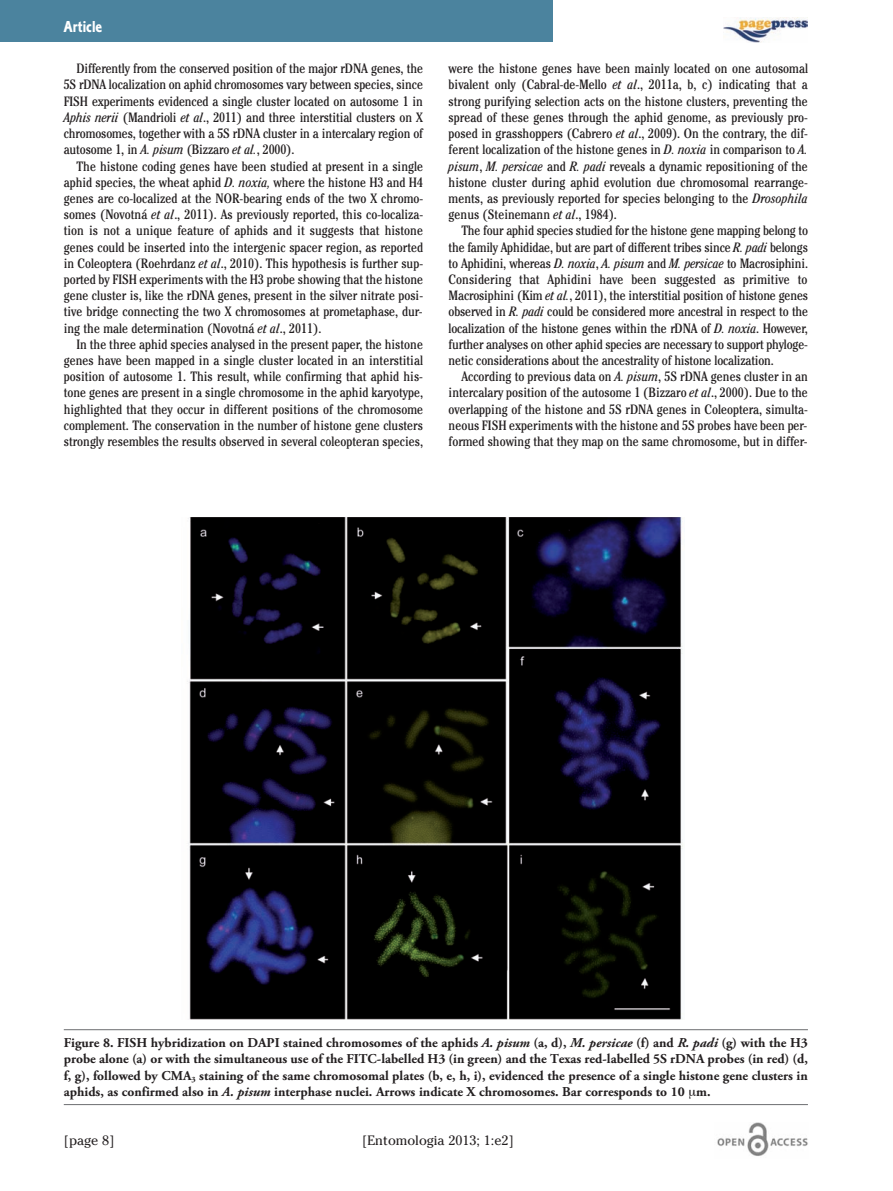
<style>
.page{position:relative;width:893px;height:1191px;background:#fff}
.page>*{position:absolute;margin:0;border:0;box-sizing:border-box;transform-origin:0 0}
.t1{font:16.5px "Corinthian Bold Condensed Plain";color:#fff}
.t2{font:condensed 13.5px/16.2px "Cheltenham";color:#231f20;text-align:justify}
.t3{font:700 13.5px/16.2px "Adobe Garamond Pro";color:#231f20;text-align:justify}
.t4{font:13.5px "Cheltenham";color:#231f20}
.s1{font-style:italic}
</style>
<div class="page">
<div style="left:0;top:0;width:553px;height:42px;background:#4b839e"></div>
<img style="left:717px;top:1123px;width:91px;height:33px">
<img style="left:723px;top:17px;width:84px;height:26px">
<img style="left:187px;top:517px;width:496px;height:502px">
<hr style="left:64px;top:1029px;width:744px;height:1px;background:#6c6d70">
<hr style="left:64px;top:1104px;width:744px;height:1px;background:#6c6d70">
<p class="t1" style="left:63px;top:21px;width:40px">Article</p>
<p class="t2" style="left:64px;top:62px;width:361px;text-indent:13px">Differently from the conserved position of the major rDNA genes, the 5S rDNA localization on aphid chromosomes vary between species, since FISH experiments evidenced a single cluster located on autosome 1 in <span class="s1">Aphis nerii</span> (Mandrioli <span class="s1">et al</span>., 2011) and three interstitial clusters on X chromosomes, together with a 5S rDNA cluster in a intercalary region of autosome 1, in <span class="s1">A. pisum</span> (Bizzaro <span class="s1">et al.</span>, 2000).</p>
<p class="t2" style="left:64px;top:159px;width:361px;text-indent:13px">The histone coding genes have been studied at present in a single aphid species, the wheat aphid <span class="s1">D. noxia,</span> where the histone H3 and H4 genes are co-localized at the NOR-bearing ends of the two X chromo&shy;somes (Novotná <span class="s1">et al</span>., 2011). As previously reported, this co-localiza&shy;tion is not a unique feature of aphids and it suggests that histone genes could be inserted into the intergenic spacer region, as reported in Coleoptera (Roehrdanz <span class="s1">et al</span>., 2010). This hypothesis is further sup&shy;ported by FISH experiments with the H3 probe showing that the histone gene cluster is, like the rDNA genes, present in the silver nitrate posi&shy;tive bridge connecting the two X chromosomes at prometaphase, dur&shy;ing the male determination (Novotná <span class="s1">et al</span>., 2011).</p>
<p class="t2" style="left:64px;top:337px;width:361px;text-indent:13px">In the three aphid species analysed in the present paper, the histone genes have been mapped in a single cluster located in an interstitial position of autosome 1. This result, while confirming that aphid his&shy;tone genes are present in a single chromosome in the aphid karyotype, highlighted that they occur in different positions of the chromosome complement. The conservation in the number of histone gene clusters strongly resembles the results observed in several coleopteran species,</p>
<p class="t2" style="left:449px;top:62px;width:361px">were the histone genes have been mainly located on one autosomal bivalent only (Cabral-de-Mello <span class="s1">et al</span>., 2011a, b, c) indicating that a strong purifying selection acts on the histone clusters, preventing the spread of these genes through the aphid genome, as previously pro&shy;posed in grasshoppers (Cabrero <span class="s1">et al</span>., 2009). On the contrary, the dif&shy;ferent localization of the histone genes in <span class="s1">D. noxia</span> in comparison to <span class="s1">A. pisum</span>, <span class="s1">M. persicae</span> and <span class="s1">R. padi</span> reveals a dynamic repositioning of the histone cluster during aphid evolution due chromosomal rearrange&shy;ments, as previously reported for species belonging to the <span class="s1">Drosophila </span>genus (Steinemann <span class="s1">et al</span>., 1984).</p>
<p class="t2" style="left:449px;top:224px;width:361px;text-indent:13px">The four aphid species studied for the histone gene mapping belong to the family Aphididae, but are part of different tribes since <span class="s1">R. padi</span> belongs to Aphidini, whereas <span class="s1">D. noxia</span>, <span class="s1">A. pisum</span> and <span class="s1">M. persicae</span> to Macrosiphini.<br>Considering that Aphidini have been suggested as primitive to Macrosiphini (Kim <span class="s1">et al.</span>, 2011), the interstitial position of histone genes observed in <span class="s1">R. padi</span> could be considered more ancestral in respect to the localization of the histone genes within the rDNA of <span class="s1">D. noxia</span>. However, further analyses on other aphid species are necessary to support phyloge&shy;netic considerations about the ancestrality of histone localization.</p>
<p class="t2" style="left:449px;top:370px;width:361px;text-indent:13px">According to previous data on <span class="s1">A. pisum</span>, 5S rDNA genes cluster in an intercalary position of the autosome 1 (Bizzaro <span class="s1">et al</span>., 2000). Due to the overlapping of the histone and 5S rDNA genes in Coleoptera, simulta&shy;neous FISH experiments with the histone and 5S probes have been per&shy;formed showing that they map on the same chromosome, but in differ-</p>
<p class="t3" style="left:64px;top:1036px;width:746px">Figure 8. FISH hybridization on DAPI stained chromosomes of the aphids <span class="s1">A. pisum</span> (a, d), <span class="s1">M. persicae</span> (f) and <span class="s1">R. padi</span> (g) with the H3 probe alone (a) or with the simultaneous use of the FITC-labelled H3 (in green) and the Texas red-labelled 5S rDNA probes (in red) (d, f, g), followed by CMA<sub>3</sub> staining of the same chromosomal plates (b, e, h, i), evidenced the presence of a single histone gene clusters in aphids, as confirmed also in <span class="s1">A. pisum</span> interphase nuclei. Arrows indicate X chromosomes. Bar corresponds to 10 m.</p>
<p class="t4" style="left:64px;top:1132px;width:52px">[page 8]</p>
<p class="t4" style="left:362px;top:1132px;width:153px">[Entomologia 2013; 1:e2]</p>
</div>
